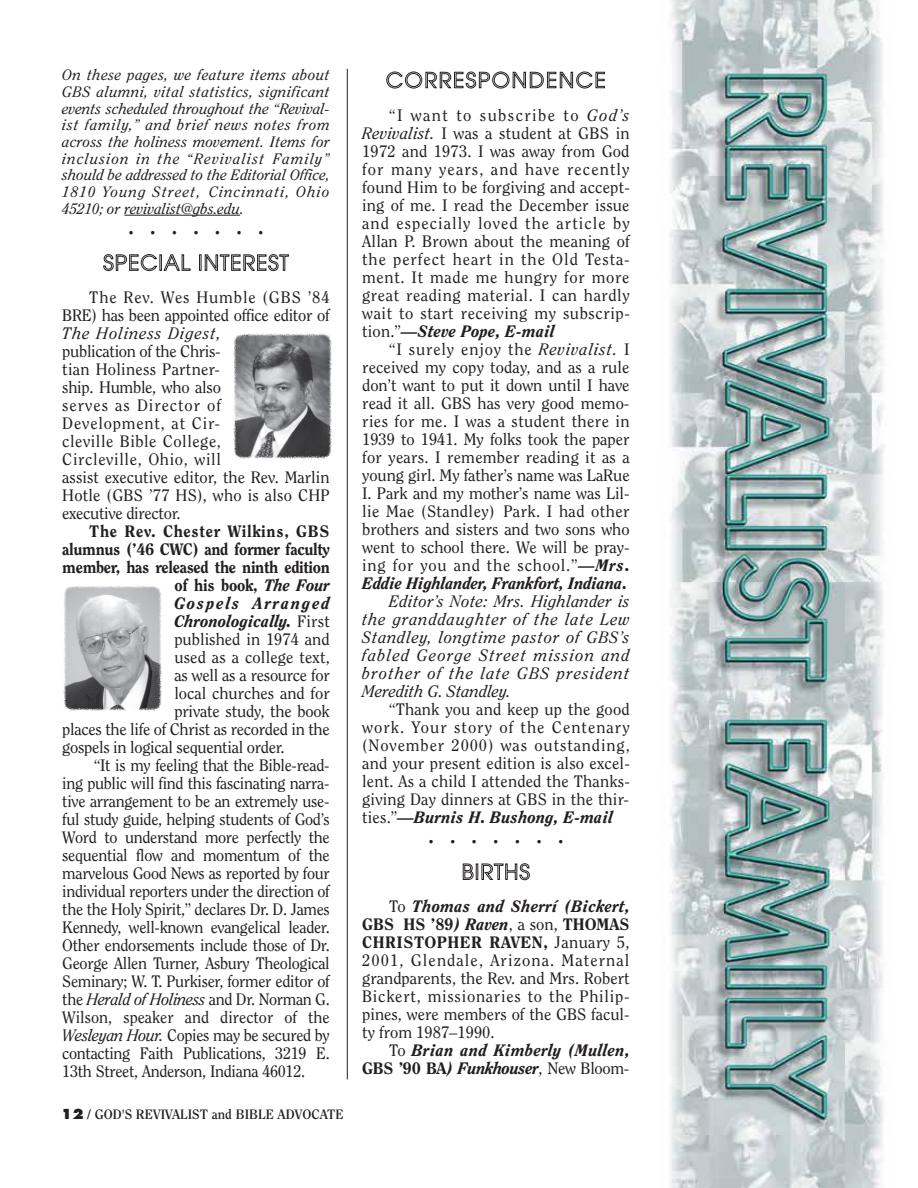
<style>
.page{position:relative;width:918px;height:1188px;background:#fff}
.page>*{position:absolute;margin:0;border:0;box-sizing:border-box;transform-origin:0 0}
.t1{font:27px "Clearface";color:#231f20}
.t2{font:16.5px/18px "Clearface";letter-spacing:-.02em;color:#231f20;text-align:justify}
.t3{font:16.5px/18px "Clearface";letter-spacing:.01em;color:#231f20}
.t4{font:italic 16.5px/18px "Clearface";letter-spacing:.055em;color:#231f20;text-align:justify}
.t5{font:800 16.5px "Clearface";letter-spacing:-.02em;color:#231f20}
.t6{font:italic 800 16.5px/18px "Clearface";letter-spacing:.02em;color:#231f20;text-align:right}
.t7{font:16.5px "Clearface";color:#231f20}
.t8{font:800 16.5px "Clearface";letter-spacing:.04em;color:#231f20}
.t9{font:italic 800 16.5px "Clearface";letter-spacing:.11em;color:#231f20}
.t10{font:italic 15px/16.6px "Clearface";letter-spacing:.075em;color:#231f20;text-align:justify}
.t11{font:700 13.5px "Clearface";color:#231f20}
.s1{font-style:italic}
.s2{font-weight:400;font-style:normal}
.s3{font-family:"Futura";font-weight:800}
.s4{font-weight:800;font-style:italic}
.s5{font-weight:800}
.s6{font-style:normal}
</style>
<div class="page">
<hr style="left:124px;top:215px;width:116px;height:1px;background:#231f20">
<svg style="left:103px;top:254px;width:87px;height:17px"></svg>
<svg style="left:199px;top:254px;width:90px;height:17px"></svg>
<svg style="left:386px;top:72px;width:219px;height:16px"></svg>
<svg style="left:463px;top:863px;width:67px;height:17px"></svg>
<img style="left:670px;top:0;width:214px;height:1188px">
<hr style="left:347px;top:69px;width:1px;height:1010px;background:#231f20">
<img style="left:232px;top:332px;width:101px;height:128px">
<img style="left:63px;top:585px;width:99px;height:127px">
<p class="t10" style="left:62px;top:67px;width:269px">On these pages, we feature items about GBS alumni, vital statistics, significant events scheduled throughout the “Revival&shy;ist family,” and brief news notes from across the holiness movement. Items for inclusion in the “Revivalist Family” should be addressed to the Editorial Office, 1810 Young Street, Cincinnati, Ohio 45210; or revivalist@gbs.edu.</p>
<h1 class="t1" style="left:128px;top:209px;width:138px">. . . . . . .</h1>
<p class="t2" style="left:62px;top:288px;width:269px;text-align:right">The Rev. Wes Humble (GBS ’84<br>BRE) has been appointed office editor of</p>
<p class="t4" style="left:62px;top:324px;width:160px">The Holiness Digest,</p>
<p class="t3" style="left:62px;top:342px;width:269px">publication of the Chris-<br>tian Holiness Partner-<br>ship. Humble, who also<br>serves as Director of<br>Development, at Cir-<br>cleville Bible College,<br>Circleville, Ohio, will<br>assist executive editor, the Rev. Marlin<br>Hotle (GBS ’77 HS), who is also CHP executive director.</p>
<p class="t8" style="left:89px;top:522px;width:242px">The Rev. Chester Wilkins, GBS</p>
<p class="t5" style="left:62px;top:540px;width:269px">alumnus (’46 CWC) and former faculty</p>
<p class="t5" style="left:62px;top:558px;width:269px">member, has released the ninth edition</p>
<p class="t5" style="left:174px;top:576px;width:157px">of his book, <span class="s1">The Four</span></p>
<p class="t9" style="left:174px;top:594px;width:157px">Gospels Arranged</p>
<p class="t6" style="left:174px;top:612px;width:157px">Chron ologically. <span class="s2">First</span></p>
<p class="t7" style="left:174px;top:630px;width:157px">published in 1974 and</p>
<p class="t3" style="left:174px;top:648px;width:157px">used as a college text,</p>
<p class="t2" style="left:174px;top:666px;width:157px">as well as a resource for</p>
<p class="t7" style="left:174px;top:684px;width:157px">local churches and for</p>
<p class="t2" style="left:174px;top:702px;width:157px">private study, the book</p>
<p class="t2" style="left:62px;top:720px;width:269px">places the life of Christ as recorded in the</p>
<p class="t2" style="left:62px;top:738px;width:224px">gospels in logical sequential order.</p>
<p class="t2" style="left:94px;top:756px;width:237px">“It is my feeling that the Bible-read-</p>
<p class="t2" style="left:62px;top:774px;width:269px">ing public will find this fascinating narra-</p>
<p class="t2" style="left:62px;top:792px;width:269px">tive arrangement to be an extremely use-</p>
<p class="t2" style="left:62px;top:810px;width:269px">ful study guide, helping students of God’s</p>
<p class="t2" style="left:62px;top:828px;width:269px">Word to understand more perfectly the</p>
<p class="t2" style="left:62px;top:846px;width:269px">sequential flow and momentum of the</p>
<p class="t2" style="left:62px;top:864px;width:269px">marvelous Good News as reported by four</p>
<p class="t2" style="left:62px;top:882px;width:269px">individual reporters under the direction of</p>
<p class="t2" style="left:62px;top:900px;width:269px">the the Holy Spirit,” declares Dr. D. James</p>
<p class="t2" style="left:62px;top:918px;width:269px">Kennedy, well-known evangelical leader.</p>
<p class="t2" style="left:62px;top:936px;width:269px">Other endorsements include those of Dr.</p>
<p class="t2" style="left:62px;top:954px;width:269px">George Allen Turner, Asbury Theological</p>
<p class="t2" style="left:62px;top:972px;width:269px">Seminary; W. T. Purkiser, former editor of</p>
<p class="t2" style="left:62px;top:990px;width:269px">the <span class="s1">Herald of Holiness</span> and Dr. Norman G.</p>
<p class="t7" style="left:62px;top:1008px;width:269px">Wilson, speaker and director of the</p>
<p class="t2" style="left:62px;top:1026px;width:269px"><span class="s1">Wesleyan Hour.</span> Copies may be secured by</p>
<p class="t2" style="left:62px;top:1044px;width:269px">contacting Faith Publications, 3219 E.</p>
<p class="t2" style="left:62px;top:1062px;width:244px">13th Street, Anderson, Indiana 46012.</p>
<p class="t11" style="left:61px;top:1106px;width:284px"><span class="s3">12</span> / GOD'S REVIVALIST and BIBLE ADVOCATE</p>
<p class="t2" style="left:362px;top:106px;width:269px;text-indent:27px">“I want to subscribe to <span class="s1">God’s Revivalist.</span> I was a student at GBS in 1972 and 1973. I was away from God for many years, and have recently found Him to be forgiving and accept&shy;ing of me. I read the December issue and especially loved the article by Allan P. Brown about the meaning of the perfect heart in the Old Testa&shy;ment. It made me hungry for more great reading material. I can hardly wait to start receiving my subscrip&shy;tion.”<span class="s4">—Steve Pope, E-mail</span></p>
<p class="t2" style="left:362px;top:340px;width:269px;text-indent:27px">“I surely enjoy the <span class="s1">Revivalist.</span> I received my copy today, and as a rule don’t want to put it down until I have read it all. GBS has very good memo&shy;ries for me. I was a student there in 1939 to 1941. My folks took the paper for years. I remember reading it as a young girl. My father’s name was LaRue I. Park and my mother’s name was Lil&shy;lie Mae (Standley) Park. I had other brothers and sisters and two sons who went to school there. We will be pray&shy;ing for you and the school.”<span class="s4">—Mrs.<br>Eddie Highlander, Frankfort, Indiana.</span></p>
<p class="t4" style="left:362px;top:592px;width:269px;text-indent:27px">Editor’s Note: Mrs. Highlander is the granddaughter of the late Lew Standley, longtime pastor of GBS’s fabled George Street mission and brother of the late GBS president Meredith G. Standley.</p>
<p class="t2" style="left:362px;top:700px;width:269px;text-indent:27px">“Thank you and keep up the good work. Your story of the Centenary (November 2000) was outstanding, and your present edition is also excel&shy;lent. As a child I attended the Thanks&shy;giving Day dinners at GBS in the thir&shy;ties.”<span class="s4">—Burnis H. Bushong, E-mail</span></p>
<h1 class="t1" style="left:428px;top:818px;width:138px">. . . . . . .</h1>
<p class="t2" style="left:362px;top:897px;width:269px;text-indent:27px">To <span class="s4">Thomas and Sherrí (Bickert, </span><span class="s5">GBS HS ’89</span><span class="s4">) Raven</span>, a son, <span class="s5">THOMAS CHRISTOPHER RAVEN,</span> January 5, 2001, Glendale, Arizona. Maternal grandparents, the Rev. and Mrs. Robert Bickert, missionaries to the Philip&shy;pines, were members of the GBS facul&shy;ty from 1987–1990.</p>
<p class="t6" style="left:362px;top:1041px;width:269px"><span class="s2">To</span> Brian and Kimberly (Mullen,<br><span class="s6">GBS ’90 BA</span>) Funkhouser<span class="s2">, New Bloom-</span></p>
</div>
